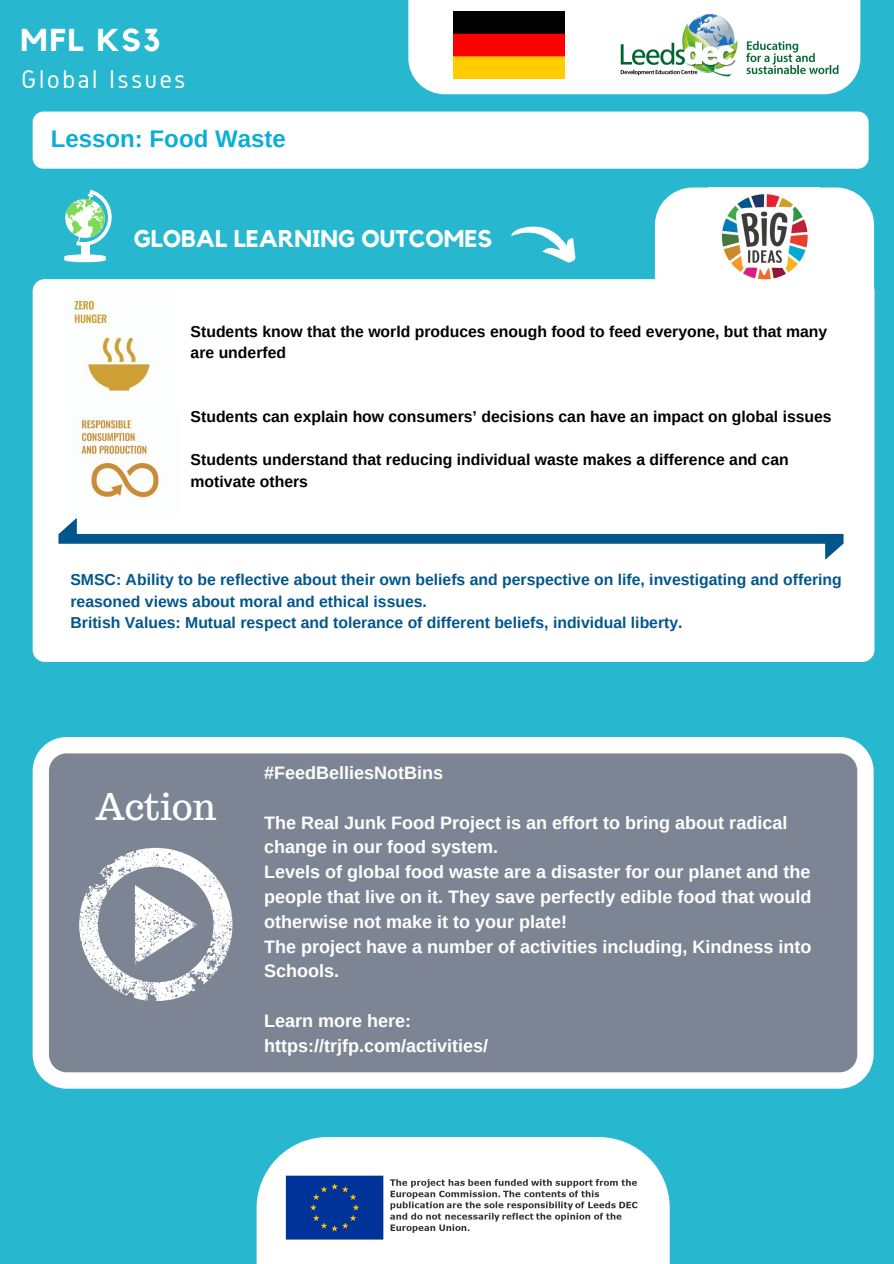
<style>
.page{position:relative;width:894px;height:1264px;background:#fff}
.page>*{position:absolute;margin:0;border:0;box-sizing:border-box;transform-origin:0 0}
.t1{font:36px "Trocchi";color:#fff}
.t2{font:700 31.5px "Kollektif";letter-spacing:.07em;color:#fff}
.t3{font:26.55px "Gidole";letter-spacing:.1em;color:#fff}
.t4{font:700 24px "Kollektif";color:#fff}
.t5{font:700 24px "Arimo";color:#0aaed7}
.t6{font:700 18px/24.8px "Arimo";color:#fff}
.t7{font:700 15.75px/21.5px "Arimo";color:#000}
.t8{font:700 15.75px/21.5px "Arimo";color:#00568c}
</style>
<div class="page">
<div style="left:0;top:0;width:893px;height:1263px;background:#27b8cf"></div>
<div style="left:408px;top:0;width:452px;height:94px;background:#fff"></div>
<img style="left:611px;top:13px;width:234px;height:67px">
<div style="left:33px;top:279px;width:841px;height:383px;background:#fff;border-radius:12px"></div>
<div style="left:81px;top:244px;width:8px;height:12px;background:#fff"></div>
<svg style="left:65px;top:190px;width:47px;height:56px"></svg>
<svg style="left:64px;top:254px;width:42px;height:8px"></svg>
<svg style="left:511px;top:226px;width:65px;height:37px"></svg>
<div style="left:654px;top:187px;width:219px;height:346px;background:#fff;border-radius:38px"></div>
<div style="left:33px;top:112px;width:835px;height:57px;background:#fff;border-radius:11px"></div>
<svg style="left:33px;top:737px;width:840px;height:351px;background:#8e95a2"></svg>
<svg style="left:79px;top:847px;width:153px;height:154px;background:#acb1bb"></svg>
<svg style="left:58px;top:518px;width:785px;height:42px"></svg>
<img style="left:70px;top:297px;width:83px;height:97px">
<img style="left:78px;top:417px;width:82px;height:83px">
<img style="left:721px;top:194px;width:87px;height:86px">
<svg style="left:256px;top:1137px;width:413px;height:126px;background:#ecf8fa"></svg>
<img style="left:284px;top:1175px;width:357px;height:73px">
<img style="left:453px;top:11px;width:111px;height:68px">
<h2 class="t2" style="left:20px;top:25px;width:141px">MFL KS3</h2>
<h3 class="t3" style="left:21px;top:64px;width:165px">Global Issues</h3>
<h3 class="t5" style="left:51px;top:126px;width:236px">Lesson: Food Waste</h3>
<h3 class="t4" style="left:134px;top:228px;width:360px">GLOBAL LEARNING OUTCOMES</h3>
<p class="t7" style="left:190px;top:320px;width:638px">Students know that the world produces enough food to feed everyone, but that many are underfed</p>
<p class="t7" style="left:190px;top:406px;width:642px">Students can explain how consumers’ decisions can have an impact on global issues</p>
<p class="t7" style="left:190px;top:449px;width:599px">Students understand that reducing individual waste makes a difference and can motivate others</p>
<p class="t8" style="left:70px;top:569px;width:772px">SMSC: Ability to be reflective about their own beliefs and perspective on life, investigating and offering reasoned views about moral and ethical issues.<br>British Values: Mutual respect and tolerance of different beliefs, individual liberty.</p>
<h1 class="t1" style="left:95px;top:783px;width:122px">Action</h1>
<p class="t6" style="left:264px;top:760px;width:181px">#FeedBelliesNotBins</p>
<p class="t6" style="left:264px;top:810px;width:548px">The Real Junk Food Project is an effort to bring about radical change in our food system.<br>Levels of global food waste are a disaster for our planet and the people that live on it. They save perfectly edible food that would otherwise not make it to your plate!<br>The project have a number of activities including, Kindness into Schools.</p>
<p class="t6" style="left:264px;top:1008px;width:225px">Learn more here: https://trjfp.com/activities/</p>
</div>
